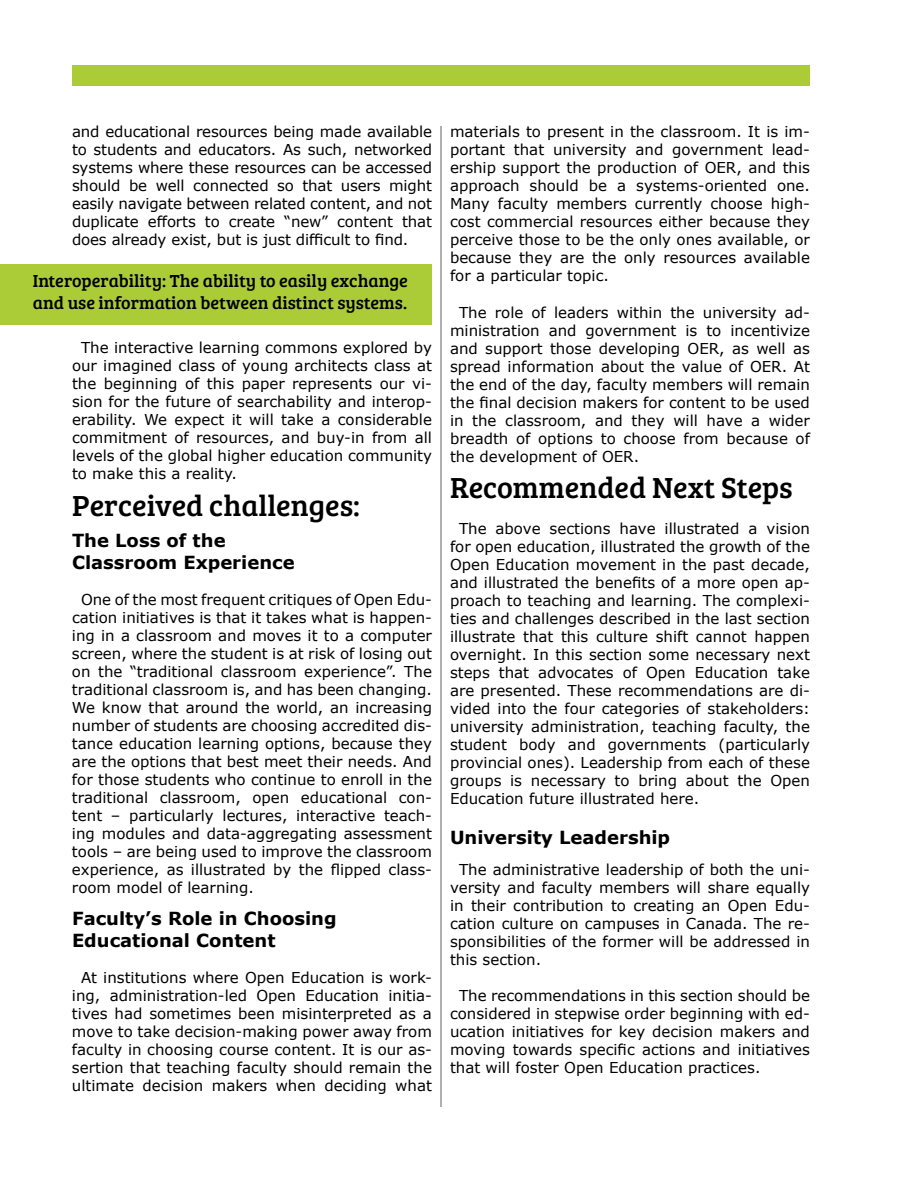
<style>
.page{position:relative;width:918px;height:1188px;background:#fff}
.page>*{position:absolute;margin:0;border:0;box-sizing:border-box;transform-origin:0 0}
.t1{font:30px "Bree Serif";color:#000}
.t2{font:700 18px/21.6px "Verdana";color:#000}
.t3{font:18px/21.6px "Bree Serif";color:#000}
.t4{font:15px/18px "Verdana";color:#000;text-align:justify}
</style>
<div class="page">
<hr style="left:440px;top:126px;width:2px;height:981px;background:#939598">
<div style="left:72px;top:66px;width:738px;height:20px;background:#abcb37"></div>
<div style="left:0;top:264px;width:432px;height:61px;background:#abcb37"></div>
<p class="t4" style="left:72px;top:123px;width:362px">and educational resources being made available to students and educators. As such, networked systems where these resources can be accessed should be well connected so that users might easily navigate between related content, and not duplicate efforts to create “new” content that does already exist, but is just difficult to find.</p>
<p class="t3" style="left:33px;top:269px;width:377px">Interoperability: The ability to easily exchange and use information between distinct systems.</p>
<p class="t4" style="left:72px;top:339px;width:362px;text-indent:9px">The interactive learning commons explored by our imagined class of young architects class at the beginning of this paper represents our vi&shy;sion for the future of searchability and interop&shy;erability. We expect it will take a considerable commitment of resources, and buy-in from all levels of the global higher education community to make this a reality.</p>
<h1 class="t1" style="left:72px;top:483px;width:289px">Perceived challenges:</h1>
<p class="t2" style="left:72px;top:529px;width:224px">The Loss of the<br>Classroom Experience</p>
<p class="t4" style="left:72px;top:590px;width:362px;text-indent:9px">One of the most frequent critiques of Open Edu&shy;cation initiatives is that it takes what is happen&shy;ing in a classroom and moves it to a computer screen, where the student is at risk of losing out on the “traditional classroom experience”. The traditional classroom is, and has been changing.<br>We know that around the world, an increasing number of students are choosing accredited dis&shy;tance education learning options, because they are the options that best meet their needs. And for those students who continue to enroll in the traditional classroom, open educational con&shy;tent – particularly lectures, interactive teach&shy;ing modules and data-aggregating assessment tools – are being used to improve the classroom experience, as illustrated by the flipped class&shy;room model of learning.</p>
<p class="t2" style="left:72px;top:906px;width:266px;line-height:22.5px">Faculty’s Role in Choosing<br>Educational Content</p>
<p class="t4" style="left:72px;top:968px;width:362px;text-align:center">At institutions where Open Education is work&shy;ing, administration-led Open Education initia&shy;tives had sometimes been misinterpreted as a move to take decision-making power away from faculty in choosing course content. It is our as&shy;sertion that teaching faculty should remain the ultimate decision makers when deciding what</p>
<p class="t4" style="left:450px;top:123px;width:362px">materials to present in the classroom. It is im&shy;portant that university and government lead&shy;ership support the production of OER, and this approach should be a systems-oriented one.<br>Many faculty members currently choose high&shy;cost commercial resources either because they perceive those to be the only ones available, or because they are the only resources available for a particular topic.</p>
<p class="t4" style="left:450px;top:303px;width:362px;text-indent:9px">The role of leaders within the university ad&shy;ministration and government is to incentivize and support those developing OER, as well as spread information about the value of OER. At the end of the day, faculty members will remain the final decision makers for content to be used in the classroom, and they will have a wider breadth of options to choose from because of the development of OER.</p>
<h1 class="t1" style="left:450px;top:465px;width:344px">Recommended Next Steps</h1>
<p class="t4" style="left:450px;top:519px;width:362px;text-indent:9px">The above sections have illustrated a vision for open education, illustrated the growth of the Open Education movement in the past decade, and illustrated the benefits of a more open ap&shy;proach to teaching and learning. The complexi&shy;ties and challenges described in the last section illustrate that this culture shift cannot happen overnight. In this section some necessary next steps that advocates of Open Education take are presented. These recommendations are di&shy;vided into the four categories of stakeholders: university administration, teaching faculty, the student body and governments (particularly provincial ones). Leadership from each of these groups is necessary to bring about the Open Education future illustrated here.</p>
<p class="t2" style="left:450px;top:826px;width:222px">University Leadership</p>
<p class="t4" style="left:450px;top:860px;width:362px;text-indent:9px">The administrative leadership of both the uni&shy;versity and faculty members will share equally in their contribution to creating an Open Edu&shy;cation culture on campuses in Canada. The re&shy;sponsibilities of the former will be addressed in this section.</p>
<p class="t4" style="left:450px;top:986px;width:362px;text-indent:9px">The recommendations in this section should be considered in stepwise order beginning with ed&shy;ucation initiatives for key decision makers and moving towards specific actions and initiatives that will foster Open Education practices.</p>
</div>
